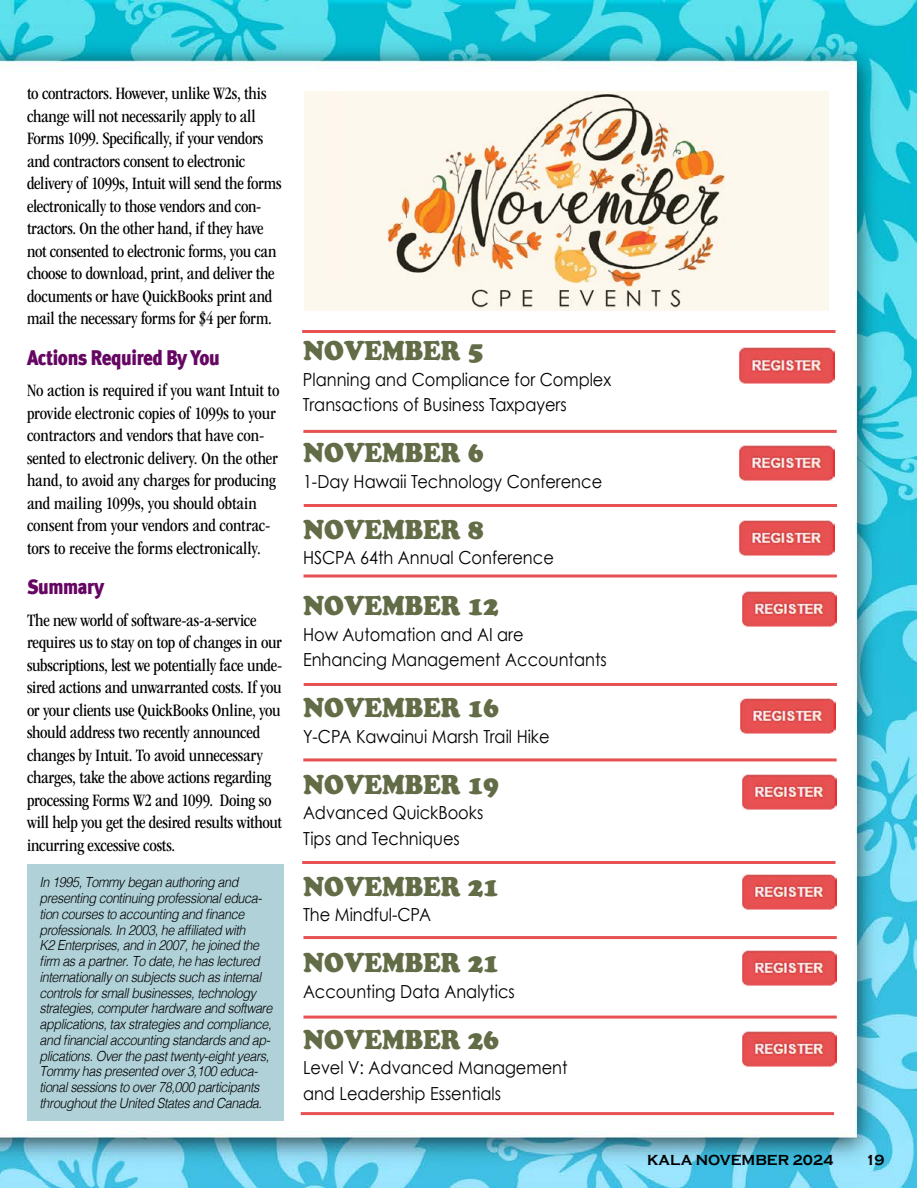
<style>
.page{position:relative;width:918px;height:1188px;background:#fff}
.page>*{position:absolute;margin:0;border:0;box-sizing:border-box;transform-origin:0 0}
.t1{font:27px "Cooper Black Std";color:#626c46;scale:.9 1}
.t2{font:900 21px "Meta";letter-spacing:-.02em;color:#660663;scale:.9 1}
.t3{font:condensed 18px/22.5px "ITC Garamond Std";letter-spacing:-.01em;color:#000}
.t4{font:18px/25.5px "Century Gothic";color:#000;scale:.9 1}
.t5{font:700 15px "Copperplate Gothic";color:#000;scale:.95 1}
.t6{font:italic 300 13.95px/15.8px "Helvetica";letter-spacing:-.03em;color:#000;scale:.9 1}
</style>
<div class="page">
<img style="left:0;top:0;width:916px;height:1188px">
<hr style="left:303px;top:430px;width:534px;height:3px;background:#e75152">
<hr style="left:304px;top:504px;width:533px;height:3px;background:#e75152">
<svg style="left:304px;top:574px;width:533px;height:4px;background:#ec7c7d"></svg>
<hr style="left:304px;top:683px;width:533px;height:3px;background:#e75152">
<hr style="left:303px;top:758px;width:534px;height:3px;background:#e75152">
<hr style="left:303px;top:936px;width:534px;height:3px;background:#e75152">
<hr style="left:303px;top:1016px;width:534px;height:3px;background:#e75152">
<hr style="left:301px;top:1112px;width:533px;height:3px;background:#e75152">
<hr style="left:302px;top:330px;width:534px;height:3px;background:#e75152">
<img style="left:740px;top:348px;width:94px;height:35px">
<hr style="left:302px;top:861px;width:534px;height:3px;background:#e75152">
<div style="left:27px;top:864px;width:257px;height:256px;background:#b0d1d8"></div>
<img style="left:740px;top:445px;width:94px;height:36px">
<img style="left:740px;top:520px;width:94px;height:35px">
<img style="left:742px;top:592px;width:95px;height:35px">
<img style="left:741px;top:698px;width:95px;height:36px">
<img style="left:742px;top:775px;width:95px;height:35px">
<img style="left:742px;top:874px;width:95px;height:36px">
<img style="left:742px;top:950px;width:95px;height:36px">
<img style="left:742px;top:1031px;width:95px;height:36px">
<img style="left:304px;top:91px;width:525px;height:219px">
<p class="t3" style="left:27px;top:82px;width:256px">to contractors. However, unlike W2s, this change will not necessarily apply to all Forms 1099. Specifically, if your vendors and contractors consent to electronic delivery of 1099s, Intuit will send the forms electronically to those vendors and con&shy;tractors. On the other hand, if they have not consented to electronic forms, you can choose to download, print, and deliver the documents or have QuickBooks print and mail the necessary forms for $4 per form.</p>
<p class="t2" style="left:27px;top:345px;width:216px">Actions Required By You</p>
<p class="t3" style="left:27px;top:379px;width:254px">No action is required if you want Intuit to provide electronic copies of 1099s to your contractors and vendors that have con&shy;sented to electronic delivery. On the other hand, to avoid any charges for producing and mailing 1099s, you should obtain consent from your vendors and contrac&shy;tors to receive the forms electronically.</p>
<p class="t2" style="left:27px;top:574px;width:88px">Summary</p>
<p class="t3" style="left:27px;top:609px;width:257px">The new world of software-as-a-service requires us to stay on top of changes in our subscriptions, lest we potentially face unde&shy;sired actions and unwarranted costs. If you or your clients use QuickBooks Online, you should address two recently announced changes by Intuit. To avoid unnecessary charges, take the above actions regarding processing Forms W2 and 1099. Doing so will help you get the desired results without incurring excessive costs.</p>
<p class="t6" style="left:39px;top:874px;width:260px">In 1995, Tommy began authoring and presenting continuing professional educa&shy;tion courses to accounting and finance professionals. In 2003, he affiliated with<br>K2 Enterprises, and in 2007, he joined the firm as a partner. To date, he has lectured internationally on subjects such as internal controls for small businesses, technology strategies, computer hardware and software applications, tax strategies and compliance, and financial accounting standards and ap&shy;plications. Over the past twenty-eight years, Tommy has presented over 3,100 educa&shy;tional sessions to over 78,000 participants throughout the United States and Canada.</p>
<h1 class="t1" style="left:303px;top:334px;width:202px">NOVEMBER 5</h1>
<p class="t4" style="left:303px;top:366px;width:344px">Planning and Compliance for Complex<br>Transactions of Business Taxpayers</p>
<h1 class="t1" style="left:303px;top:436px;width:202px">NOVEMBER 6</h1>
<p class="t4" style="left:303px;top:468px;width:334px">1-Day Hawaii Technology Conference</p>
<h1 class="t1" style="left:303px;top:513px;width:202px">NOVEMBER 8</h1>
<p class="t4" style="left:303px;top:545px;width:280px">HSCPA 64th Annual Conference</p>
<h1 class="t1" style="left:303px;top:589px;width:219px">NOVEMBER 12</h1>
<p class="t4" style="left:303px;top:621px;width:339px">How Automation and AI are<br>Enhancing Management Accountants</p>
<h1 class="t1" style="left:303px;top:691px;width:219px">NOVEMBER 16</h1>
<p class="t4" style="left:303px;top:723px;width:276px">Y-CPA Kawainui Marsh Trail Hike</p>
<h1 class="t1" style="left:303px;top:768px;width:219px">NOVEMBER 19</h1>
<p class="t4" style="left:303px;top:800px;width:202px">Advanced QuickBooks<br>Tips and Techniques</p>
<h1 class="t1" style="left:303px;top:870px;width:219px">NOVEMBER 21</h1>
<p class="t4" style="left:303px;top:902px;width:144px">The Mindful-CPA</p>
<h1 class="t1" style="left:303px;top:946px;width:219px">NOVEMBER 21</h1>
<p class="t4" style="left:303px;top:978px;width:237px">Accounting Data Analytics</p>
<h1 class="t1" style="left:303px;top:1023px;width:219px">NOVEMBER 26</h1>
<p class="t4" style="left:303px;top:1055px;width:296px">Level V: Advanced Management and Leadership Essentials</p>
<p class="t5" style="left:647px;top:1152px;width:198px">KALA NOVEMBER 2024</p>
<p class="t5" style="left:865px;top:1152px;width:22px">19</p>
</div>
